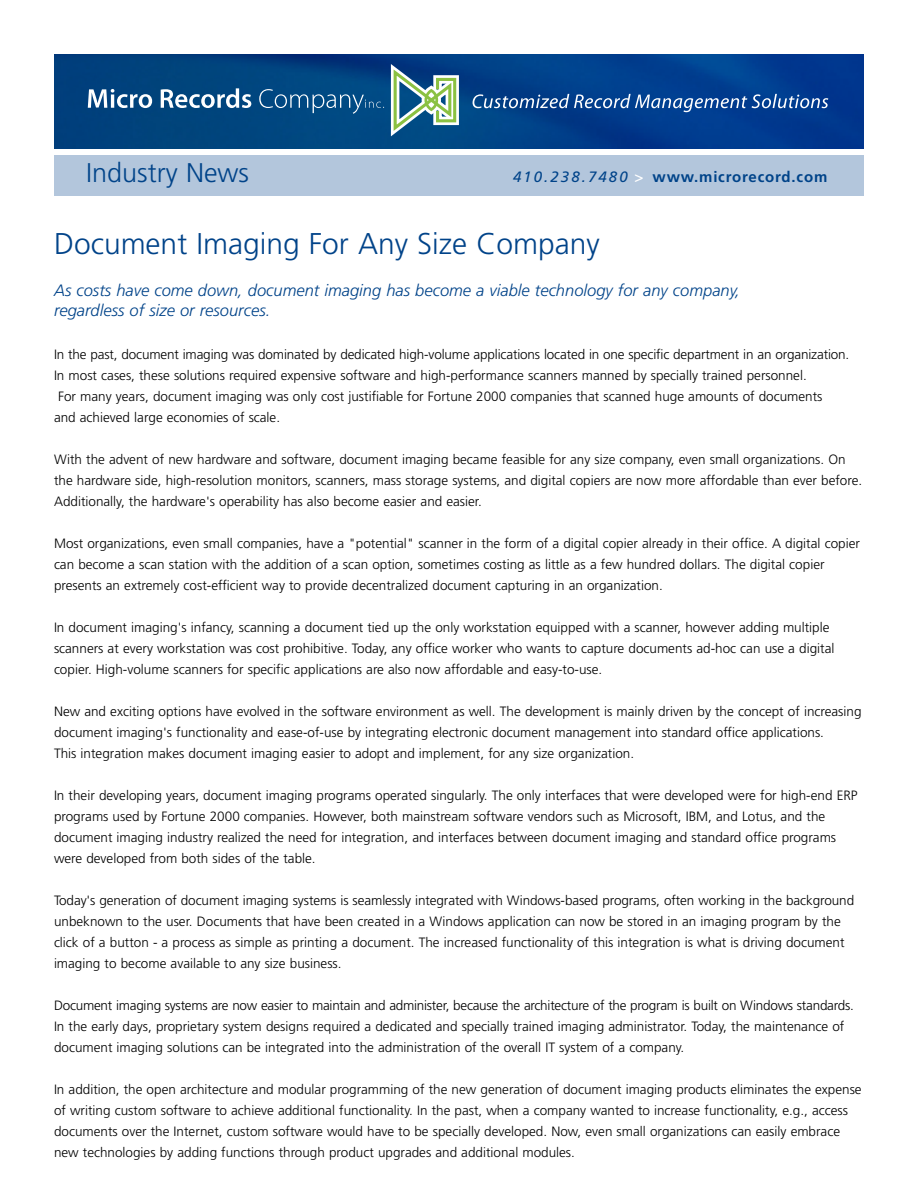
<style>
.page{position:relative;width:918px;height:1188px;background:#fff}
.page>*{position:absolute;margin:0;border:0;box-sizing:border-box;transform-origin:0 0}
.t1{font:300 30px "Frutiger";color:#004389}
.t2{font:300 27px "Frutiger";color:#004389}
.t3{font:italic 300 16.5px/21px "Frutiger";color:#004389}
.t4{font:700 15px "Frutiger";letter-spacing:.055em;color:#004389}
.t5{font:300 13.5px/21px "Frutiger";color:#000}
.s1{font-weight:400;font-style:italic}
.s2{font-weight:400;color:#fff}
</style>
<div class="page">
<img style="left:54px;top:54px;width:810px;height:94px">
<svg style="left:88px;top:89px;width:64px;height:19px"></svg>
<svg style="left:161px;top:88px;width:90px;height:20px"></svg>
<svg style="left:259px;top:64px;width:204px;height:72px;background:#2c678d"></svg>
<svg style="left:473px;top:94px;width:355px;height:18px;background:#3464a3"></svg>
<div style="left:54px;top:155px;width:810px;height:41px;background:#b3c6dc"></div>
<h2 class="t2" style="left:86px;top:162px;width:164px">Industry News</h2>
<p class="t4" style="left:513px;top:171px;width:316px"><span class="s1">410.238.7480</span> <span class="s2">&gt;</span> www.microrecord.com</p>
<h1 class="t1" style="left:54px;top:231px;width:547px">Document Imaging For Any Size Company</h1>
<p class="t3" style="left:54px;top:281px;width:688px">As costs have come down, document imaging has become a viable technology for any company, regardless of size or resources.</p>
<p class="t5" style="left:54px;top:344px;width:797px">In the past, document imaging was dominated by dedicated high-volume applications located in one specific department in an organization.</p>
<p class="t5" style="left:54px;top:365px;width:754px">In most cases, these solutions required expensive software and high-performance scanners manned by specially trained personnel.</p>
<p class="t5" style="left:58px;top:386px;width:766px">For many years, document imaging was only cost justifiable for Fortune 2000 companies that scanned huge amounts of documents</p>
<p class="t5" style="left:54px;top:407px;width:228px">and achieved large economies of scale.</p>
<p class="t5" style="left:54px;top:449px;width:810px">With the advent of new hardware and software, document imaging became feasible for any size company, even small organizations. On the hardware side, high-resolution monitors, scanners, mass storage systems, and digital copiers are now more affordable than ever before.<br>Additionally, the hardware's operability has also become easier and easier.</p>
<p class="t5" style="left:54px;top:533px;width:807px">Most organizations, even small companies, have a "potential" scanner in the form of a digital copier already in their office. A digital copier can become a scan station with the addition of a scan option, sometimes costing as little as a few hundred dollars. The digital copier presents an extremely cost-efficient way to provide decentralized document capturing in an organization.</p>
<p class="t5" style="left:54px;top:617px;width:782px">In document imaging's infancy, scanning a document tied up the only workstation equipped with a scanner, however adding multiple scanners at every workstation was cost prohibitive. Today, any office worker who wants to capture documents ad-hoc can use a digital copier. High-volume scanners for specific applications are also now affordable and easy-to-use.</p>
<p class="t5" style="left:54px;top:701px;width:809px">New and exciting options have evolved in the software environment as well. The development is mainly driven by the concept of increasing document imaging's functionality and ease-of-use by integrating electronic document management into standard office applications.<br>This integration makes document imaging easier to adopt and implement, for any size organization.</p>
<p class="t5" style="left:54px;top:785px;width:805px">In their developing years, document imaging programs operated singularly. The only interfaces that were developed were for high-end ERP programs used by Fortune 2000 companies. However, both mainstream software vendors such as Microsoft, IBM, and Lotus, and the document imaging industry realized the need for integration, and interfaces between document imaging and standard office programs were developed from both sides of the table.</p>
<p class="t5" style="left:54px;top:890px;width:802px">Today's generation of document imaging systems is seamlessly integrated with Windows-based programs, often working in the background unbeknown to the user. Documents that have been created in a Windows application can now be stored in an imaging program by the click of a button - a process as simple as printing a document. The increased functionality of this integration is what is driving document imaging to become available to any size business.</p>
<p class="t5" style="left:54px;top:995px;width:801px">Document imaging systems are now easier to maintain and administer, because the architecture of the program is built on Windows standards.<br>In the early days, proprietary system designs required a dedicated and specially trained imaging administrator. Today, the maintenance of document imaging solutions can be integrated into the administration of the overall IT system of a company.</p>
<p class="t5" style="left:54px;top:1079px;width:809px">In addition, the open architecture and modular programming of the new generation of document imaging products eliminates the expense of writing custom software to achieve additional functionality. In the past, when a company wanted to increase functionality, e.g., access documents over the Internet, custom software would have to be specially developed. Now, even small organizations can easily embrace new technologies by adding functions through product upgrades and additional modules.</p>
</div>
